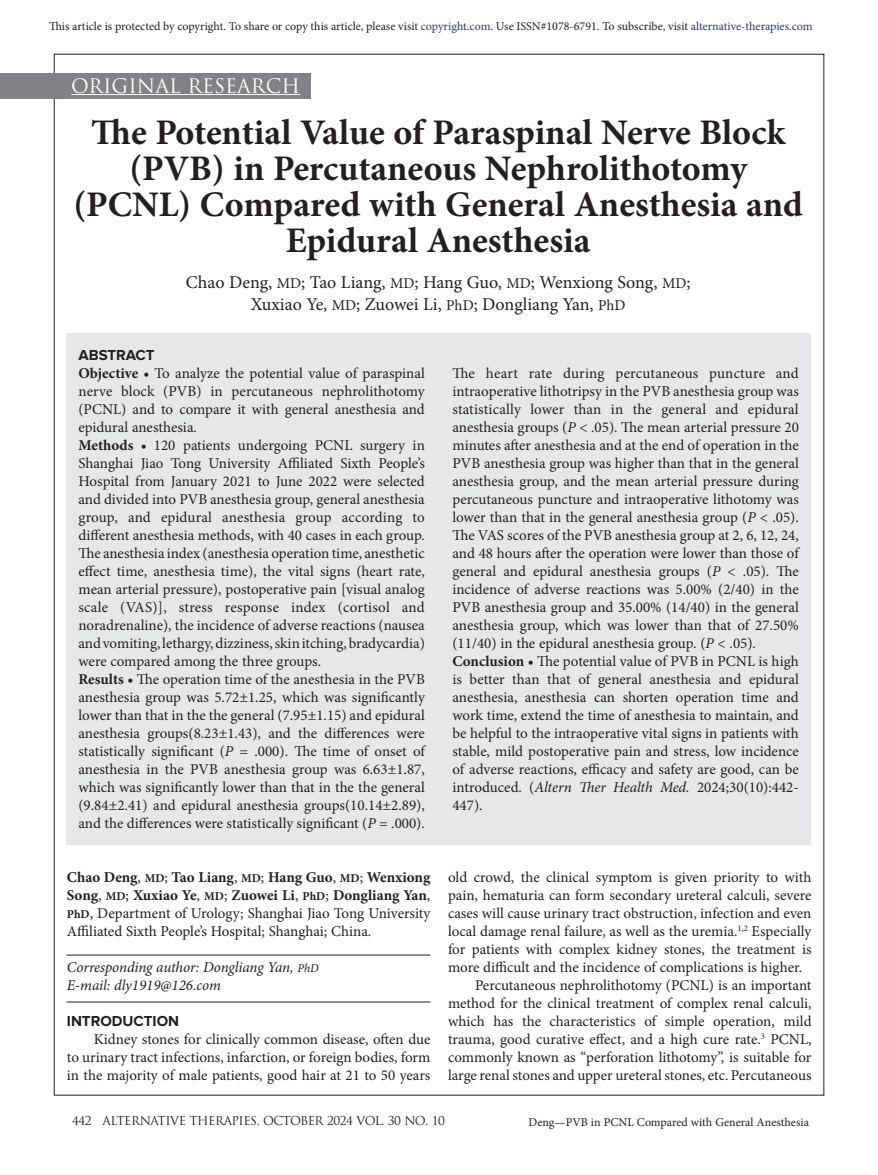
<style>
.page{position:relative;width:878px;height:1175px;background:#fff}
.page>*{position:absolute;margin:0;border:0;box-sizing:border-box;transform-origin:0 0}
.Normal_No_Indent{font:700 36px/36px "Minion Pro";color:#231f20;text-align:center}
.TOC_Section_Titles{font:19.5px "Trajan Pro";color:#fff}
.Normal_No_Indent-2{font:18px "Minion Pro";letter-spacing:-.005em;color:#231f20}
.t1{font:15px/18px "Minion Pro";color:#231f20;text-align:justify}
.t2{font:italic 15px "Minion Pro";letter-spacing:-.01em;color:#231f20}
.Abstract{font:700 15px "Proxima Nova";color:#231f20}
.Article_Footer_Title{font:12px "Minion Pro";color:#231f20}
.Issue___Volume{font:12px "Trajan Pro";letter-spacing:-.04em;color:#231f20}
.s1{color:#2d3490}
.s2{font-size:15px}
.s3{font-weight:700}
.s4{font-style:italic}
.s5{font-weight:700;font-size:12px}
.s6{font-size:12px}
</style>
<div class="page">
<div style="left:0;top:73px;width:310px;height:25px;background:#808285"></div>
<hr style="left:71px;top:94px;width:229px;height:1px;background:#fff">
<hr style="left:66px;top:1001px;width:364px;height:1px;background:#231f20">
<hr style="left:66px;top:954px;width:364px;height:1px;background:#231f20">
<div style="left:66px;top:333px;width:744px;height:512px;background:#e6e7e9"></div>
<p class="Article_Footer_Title" style="left:49px;top:18px;width:765px">This article is protected by copyright. To share or copy this article, please visit <span class="s1">copyright.com</span>. Use ISSN#1078-6791. To subscribe, visit <span class="s1">alternative-therapies.com</span></p>
<p class="TOC_Section_Titles" style="left:71px;top:73px;width:230px">ORIGINAL RESEARCH</p>
<p class="Normal_No_Indent" style="left:73px;top:114px;width:731px">The Potential Value of Paraspinal Nerve Block (PVB) in Percutaneous Nephrolithotomy (PCNL) Compared with General Anesthesia and Epidural Anesthesia</p>
<p class="Normal_No_Indent-2" style="left:186px;top:270px;width:506px">Chao Deng, <span class="s2">MD</span>; Tao Liang, <span class="s2">MD</span>; Hang Guo, <span class="s2">MD</span>; Wenxiong Song, <span class="s2">MD</span>;</p>
<p class="Normal_No_Indent-2" style="left:251px;top:292px;width:376px">Xuxiao Ye, <span class="s2">MD</span>; Zuowei Li, <span class="s2">PhD</span>; Dongliang Yan, <span class="s2">PhD</span></p>
<p class="Abstract" style="left:78px;top:346px;width:78px">ABSTRACT</p>
<p class="t1" style="left:78px;top:364px;width:348px"><span class="s3">Objective •</span> To analyze the potential value of paraspinal nerve block (PVB) in percutaneous nephrolithotomy (PCNL) and to compare it with general anesthesia and epidural anesthesia.</p>
<p class="t1" style="left:78px;top:436px;width:348px"><span class="s3">Methods •</span> 120 patients undergoing PCNL surgery in Shanghai Jiao Tong University Affiliated Sixth People’s Hospital from January 2021 to June 2022 were selected and divided into PVB anesthesia group, general anesthesia group, and epidural anesthesia group according to different anesthesia methods, with 40 cases in each group.<br>The anesthesia index (anesthesia operation time, anesthetic effect time, anesthesia time), the vital signs (heart rate, mean arterial pressure), postoperative pain [visual analog scale (VAS)], stress response index (cortisol and noradrenaline), the incidence of adverse reactions (nausea and vomiting, lethargy, dizziness, skin itching, bradycardia) were compared among the three groups.</p>
<p class="t1" style="left:78px;top:670px;width:348px"><span class="s3">Results •</span> The operation time of the anesthesia in the PVB anesthesia group was 5.72±1.25, which was significantly lower than that in the the general (7.95±1.15) and epidural anesthesia groups(8.23±1.43), and the differences were statistically significant (<span class="s4">P</span> = .000). The time of onset of anesthesia in the PVB anesthesia group was 6.63±1.87, which was significantly lower than that in the the general (9.84±2.41) and epidural anesthesia groups(10.14±2.89), and the differences were statistically significant (<span class="s4">P</span> = .000).</p>
<p class="t1" style="left:67px;top:868px;width:365px"><span class="s3">Chao Deng</span>, <span class="s5">MD</span>; <span class="s3">Tao Liang</span>, <span class="s5">MD</span>; <span class="s3">Hang Guo</span>, <span class="s5">MD</span>; <span class="s3">Wenxiong Song</span>, <span class="s5">MD</span>; <span class="s3">Xuxiao Ye</span>, <span class="s5">MD</span>; <span class="s3">Zuowei Li</span>, <span class="s5">PhD</span>; <span class="s3">Dongliang Yan</span>, <span class="s5">PhD</span>, Department of Urology; Shanghai Jiao Tong University Affiliated Sixth People’s Hospital; Shanghai; China.</p>
<p class="t2" style="left:67px;top:957px;width:253px">Corresponding author: Dongliang Yan, <span class="s6">PhD</span></p>
<p class="t2" style="left:67px;top:975px;width:155px">E-mail: dly1919@126.com</p>
<p class="Abstract" style="left:67px;top:1012px;width:114px">INTRODUCTION</p>
<p class="t1" style="left:67px;top:1030px;width:365px;text-indent:27px">Kidney stones for clinically common disease, often due to urinary tract infections, infarction, or foreign bodies, form in the majority of male patients, good hair at 21 to 50 years</p>
<p class="t1" style="left:452px;top:364px;width:348px">The heart rate during percutaneous puncture and intraoperative lithotripsy in the PVB anesthesia group was statistically lower than in the general and epidural anesthesia groups (<span class="s4">P</span> &lt; .05). The mean arterial pressure 20 minutes after anesthesia and at the end of operation in the PVB anesthesia group was higher than that in the general anesthesia group, and the mean arterial pressure during percutaneous puncture and intraoperative lithotomy was lower than that in the general anesthesia group (<span class="s4">P</span> &lt; .05).<br>The VAS scores of the PVB anesthesia group at 2, 6, 12, 24, and 48 hours after the operation were lower than those of general and epidural anesthesia groups (<span class="s4">P</span> &lt; .05). The incidence of adverse reactions was 5.00% (2/40) in the PVB anesthesia group and 35.00% (14/40) in the general anesthesia group, which was lower than that of 27.50% (11/40) in the epidural anesthesia group. (<span class="s4">P</span> &lt; .05).</p>
<p class="t1" style="left:452px;top:652px;width:348px"><span class="s3">Conclusion •</span> The potential value of PVB in PCNL is high is better than that of general anesthesia and epidural anesthesia, anesthesia can shorten operation time and work time, extend the time of anesthesia to maintain, and be helpful to the intraoperative vital signs in patients with stable, mild postoperative pain and stress, low incidence of adverse reactions, efficacy and safety are good, can be introduced. (<span class="s4">Altern Ther Health Med.</span> 2024;30(10):442- 447).</p>
<p class="t1" style="left:448px;top:868px;width:365px">old crowd, the clinical symptom is given priority to with pain, hematuria can form secondary ureteral calculi, severe cases will cause urinary tract obstruction, infection and even local damage renal failure, as well as the uremia.<sup>1,2</sup> Especially for patients with complex kidney stones, the treatment is more difficult and the incidence of complications is higher.</p>
<p class="t1" style="left:448px;top:976px;width:365px;text-indent:27px">Percutaneous nephrolithotomy (PCNL) is an important method for the clinical treatment of complex renal calculi, which has the characteristics of simple operation, mild trauma, good curative effect, and a high cure rate.<sup>3</sup> PCNL, commonly known as “perforation lithotomy”, is suitable for large renal stones and upper ureteral stones, etc. Percutaneous</p>
<p class="Issue___Volume" style="left:72px;top:1113px;width:374px">442 ALTERNATIVE THERAPIES, OCTOBER 2024 VOL. 30 NO. 10</p>
<p class="Article_Footer_Title" style="left:528px;top:1114px;width:282px">Deng—PVB in PCNL Compared with General Anesthesia</p>
</div>
